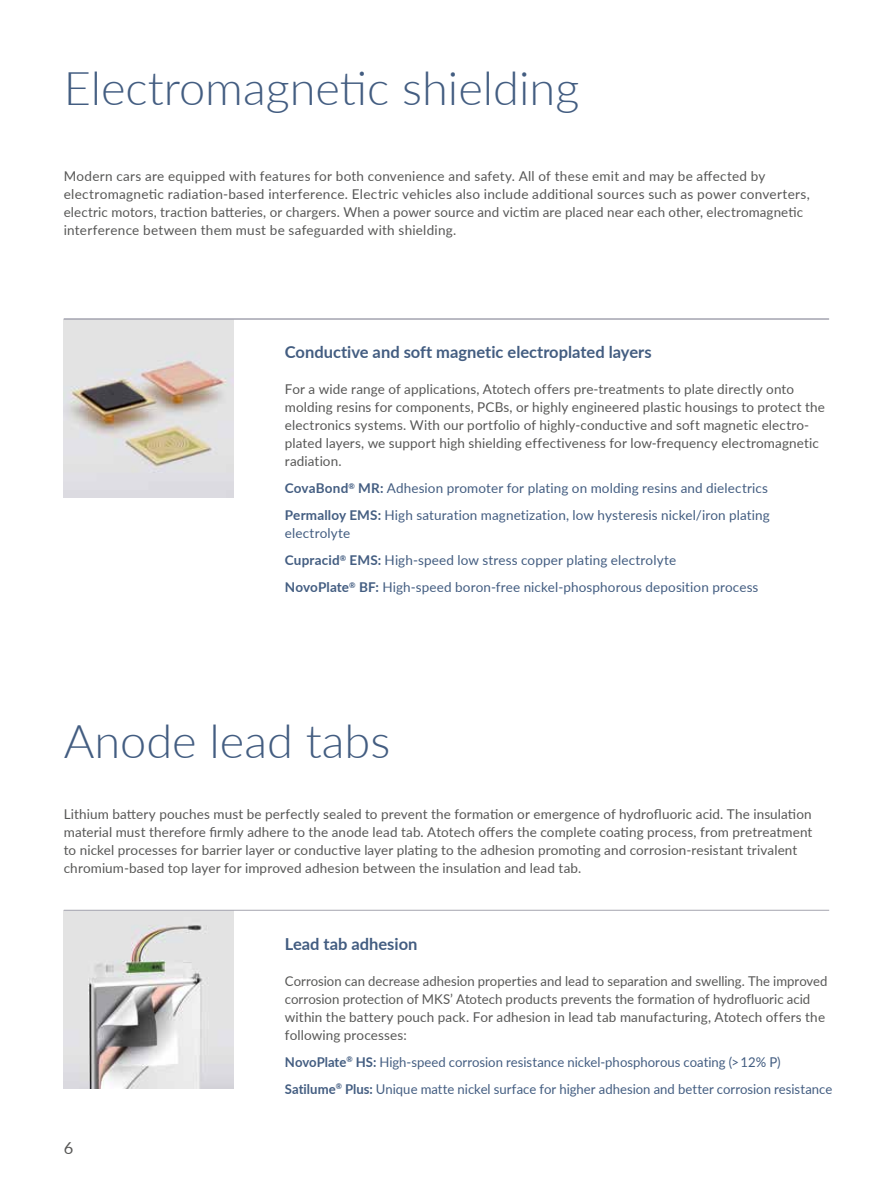
<style>
.page{position:relative;width:893px;height:1191px;background:#fff}
.page>*{position:absolute;margin:0;border:0;box-sizing:border-box;transform-origin:0 0}
.t1{font:300 46.5px "Lato";color:#435d81}
.t2{font:700 16.5px "Lato";color:#435d81}
.t3{font:16.5px "Lato";color:#575756}
.t4{font:13.5px/18px "Lato";letter-spacing:.01em;color:#575756}
.t5{font:13.5px/27px "Lato";letter-spacing:.005em;color:#435d81}
.s1{font-weight:700}
</style>
<div class="page">
<img style="left:64px;top:320px;width:170px;height:177px">
<hr style="left:64px;top:319px;width:765px;height:1px;background:#a4a4af">
<img style="left:64px;top:911px;width:170px;height:178px">
<hr style="left:64px;top:910px;width:765px;height:1px;background:#a4a4af">
<h1 class="t1" style="left:64px;top:56px;width:517px">Electromagnetic shielding</h1>
<p class="t4" style="left:64px;top:167px;width:748px">Modern cars are equipped with features for both convenience and safety. All of these emit and may be affected by electromagnetic radiation-based interference. Electric vehicles also include additional sources such as power converters, electric motors, traction batteries, or chargers. When a power source and victim are placed near each other, electromagnetic interference between them must be safeguarded with shielding.</p>
<p class="t2" style="left:285px;top:340px;width:368px">Conductive and soft magnetic electroplated layers</p>
<p class="t4" style="left:285px;top:380px;width:542px">For a wide range of applications, Atotech offers pre-treatments to plate directly onto molding resins for components, PCBs, or highly engineered plastic housings to protect the electronics systems. With our portfolio of highly-conductive and soft magnetic electro&shy;plated layers, we support high shielding effectiveness for low-frequency electromagnetic radiation.</p>
<p class="t5" style="left:285px;top:474px;width:487px"><span class="s1">CovaBond</span><sup>®</sup> <span class="s1">MR:</span> Adhesion promoter for plating on molding resins and dielectrics<br><span class="s1">Permalloy EMS:</span> High saturation magnetization, low hysteresis nickel/iron plating</p>
<p class="t5" style="left:285px;top:519px;width:475px">electrolyte<br><span class="s1">Cupracid</span><sup>®</sup> <span class="s1">EMS:</span> High-speed low stress copper plating electrolyte<br><span class="s1">NovoPlate</span><sup>®</sup> <span class="s1">BF:</span> High-speed boron-free nickel-phosphorous deposition process</p>
<h1 class="t1" style="left:64px;top:708px;width:328px">Anode lead tabs</h1>
<p class="t4" style="left:64px;top:804px;width:750px">Lithium battery pouches must be perfectly sealed to prevent the formation or emergence of hydrofluoric acid. The insulation material must therefore firmly adhere to the anode lead tab. Atotech offers the complete coating process, from pretreatment to nickel processes for barrier layer or conductive layer plating to the adhesion promoting and corrosion-resistant trivalent chromium-based top layer for improved adhesion between the insulation and lead tab.</p>
<p class="t3" style="left:64px;top:1135px;width:11px">6</p>
<p class="t2" style="left:285px;top:931px;width:134px">Lead tab adhesion</p>
<p class="t4" style="left:285px;top:971px;width:544px">Corrosion can decrease adhesion properties and lead to separation and swelling. The improved corrosion protection of MKS’ Atotech products prevents the formation of hydrofluoric acid within the battery pouch pack. For adhesion in lead tab manufacturing, Atotech offers the following processes:</p>
<p class="t5" style="left:285px;top:1047px;width:549px"><span class="s1">NovoPlate</span><sup>®</sup> <span class="s1">HS:</span> High-speed corrosion resistance nickel-phosphorous coating (&gt; 12% P)<br><span class="s1">Satilume</span><sup>®</sup> <span class="s1">Plus:</span> Unique matte nickel surface for higher adhesion and better corrosion resistance</p>
</div>
